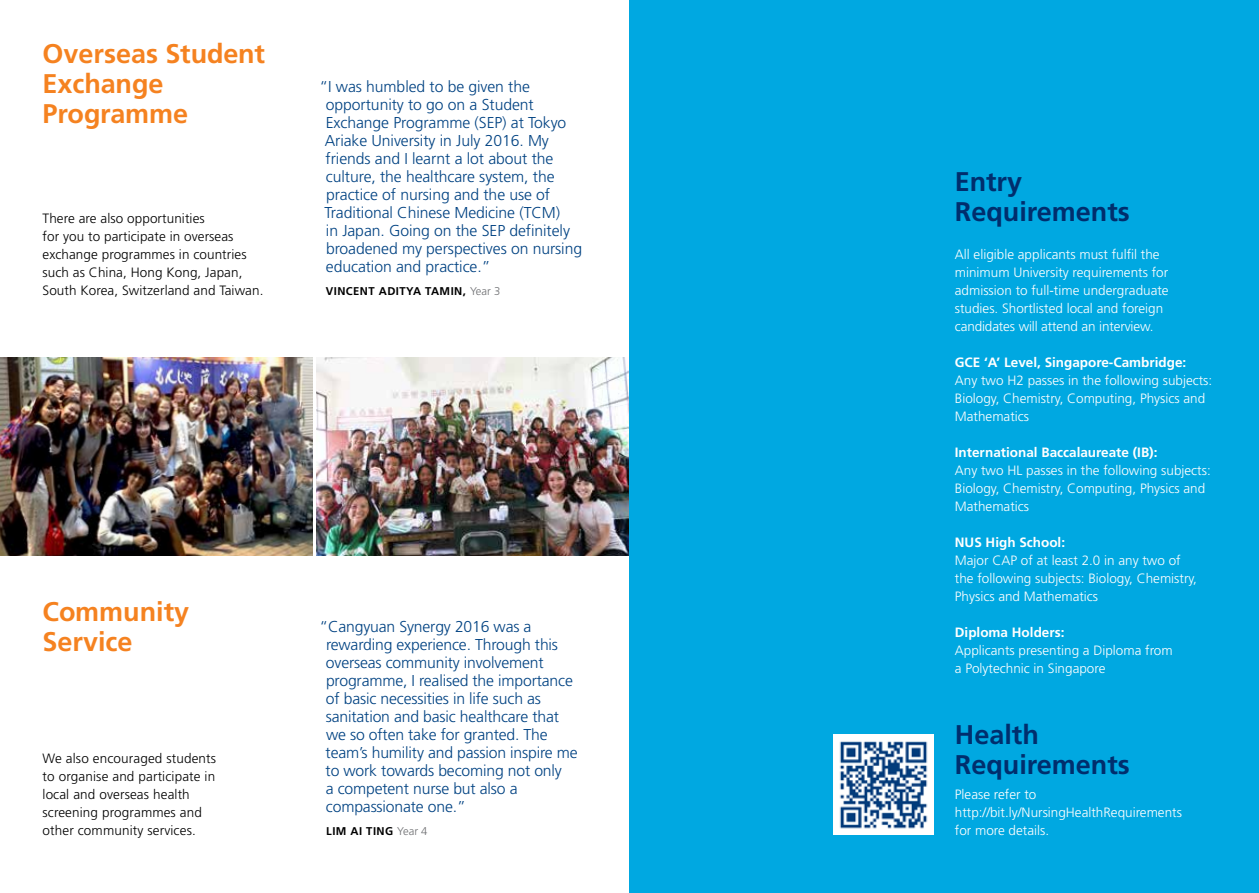
<style>
.page{position:relative;width:1259px;height:893px;background:#fff}
.page>*{position:absolute;margin:0;border:0;box-sizing:border-box;transform-origin:0 0}
.t1{font:700 27px/30px "Frutiger LT Std";color:#f58220}
.t2{font:700 27px/30px "Frutiger LT Std";color:#002e6d}
.t3{font:300 15.75px/18px "Frutiger LT Std";letter-spacing:-.01em;color:#004282}
.t4{font:300 13.5px/18px "Frutiger LT Std";color:#fff}
.t5{font:300 13.5px/18px "Frutiger LT Std";letter-spacing:.005em;color:#000}
.t6{font:700 13.5px "Frutiger LT Std";color:#fff}
.t7{font:700 11.25px "Frutiger LT Std";letter-spacing:.04em;color:#000}
.s1{font-weight:300;color:#6d6e71}
</style>
<div class="page">
<img style="left:317px;top:357px;width:312px;height:198px">
<img style="left:0;top:357px;width:313px;height:199px">
<div style="left:629px;top:0;width:630px;height:893px;background:#00a8e1"></div>
<img style="left:833px;top:735px;width:100px;height:100px">
<h1 class="t1" style="left:43px;top:39px;width:224px">Overseas Student<br>Exchange<br>Programme</h1>
<p class="t5" style="left:43px;top:209px;width:222px">There are also opportunities<br>for you to participate in overseas exchange programmes in countries such as China, Hong Kong, Japan, South Korea, Switzerland and Taiwan.</p>
<p class="t3" style="left:324px;top:78px;width:259px;text-indent:-5px">“I was humbled to be given the opportunity to go on a Student Exchange Programme (SEP) at Tokyo Ariake University in July 2016. My friends and I learnt a lot about the culture, the healthcare system, the practice of nursing and the use of Traditional Chinese Medicine (TCM)<br>in Japan. Going on the SEP definitely broadened my perspectives on nursing education and practice.”</p>
<p class="t7" style="left:326px;top:284px;width:176px">VINCENT ADITYA TAMIN, <span class="s1">Year 3</span></p>
<h1 class="t1" style="left:43px;top:596px;width:148px">Community<br>Service</h1>
<p class="t5" style="left:43px;top:749px;width:175px">We also encouraged students to organise and participate in local and overseas health screening programmes and other community services.</p>
<p class="t3" style="left:326px;top:618px;width:254px;text-indent:-6px">“Cangyuan Synergy 2016 was a rewarding experience. Through this overseas community involvement programme, I realised the importance of basic necessities in life such as sanitation and basic healthcare that we so often take for granted. The team’s humility and passion inspire me to work towards becoming not only<br>a competent nurse but also a compassionate one.”</p>
<p class="t7" style="left:326px;top:824px;width:103px">LIM AI TING <span class="s1">Year 4</span></p>
<h1 class="t2" style="left:955px;top:167px;width:177px">Entry<br>Requirements</h1>
<p class="t4" style="left:955px;top:245px;width:215px">All eligible applicants must fulfil the minimum University requirements for admission to full-time undergraduate studies. Shortlisted local and foreign candidates will attend an interview.</p>
<p class="t6" style="left:955px;top:354px;width:233px">GCE ‘A’ Level, Singapore-Cambridge:</p>
<p class="t4" style="left:955px;top:371px;width:259px">Any two H2 passes in the following subjects:<br>Biology, Chemistry, Computing, Physics and<br>Mathematics</p>
<p class="t6" style="left:955px;top:444px;width:204px">International Baccalaureate (IB):</p>
<p class="t4" style="left:955px;top:461px;width:257px">Any two HL passes in the following subjects:<br>Biology, Chemistry, Computing, Physics and<br>Mathematics</p>
<p class="t6" style="left:955px;top:534px;width:112px">NUS High School:</p>
<p class="t4" style="left:955px;top:551px;width:244px">Major CAP of at least 2.0 in any two of the following subjects: Biology, Chemistry,<br>Physics and Mathematics</p>
<p class="t6" style="left:955px;top:624px;width:111px">Diploma Holders:</p>
<p class="t4" style="left:955px;top:641px;width:219px">Applicants presenting a Diploma from a Polytechnic in Singapore</p>
<h1 class="t2" style="left:955px;top:719px;width:177px">Health<br>Requirements</h1>
<p class="t4" style="left:955px;top:785px;width:229px">Please refer to http://bit.ly/NursingHealthRequirements for more details.</p>
</div>
